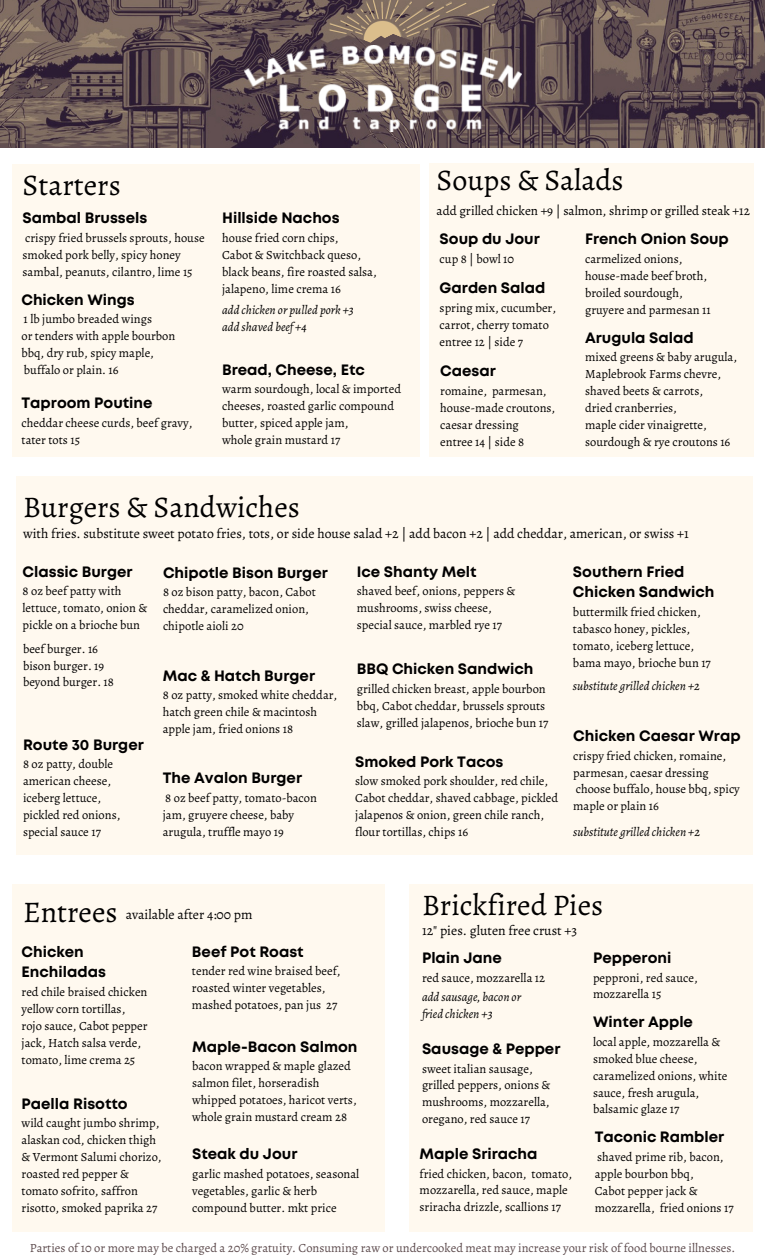
<style>
.page{position:relative;width:765px;height:1260px;background:#fff}
.page>*{position:absolute;margin:0;border:0;box-sizing:border-box;transform-origin:0 0}
.t1{font:30px "Alegreya";color:#000}
.t2{font:700 15px/20.6px "Mont";color:#000}
.t3{font:13.75px "Alegreya";color:#000}
.t4{font:13.12px "Alegreya";color:#000}
.t5{font:12.5px/16.9px "Alegreya";color:#000}
.t6{font:italic 12.5px "Alegreya";color:#000}
.t7{font:12.5px "Alegreya";color:#5e4c4e}
</style>
<div class="page">
<img style="left:0;top:0;width:765px;height:147px">
<svg style="left:329px;top:0;width:167px;height:45px;background:#7d695e"></svg>
<img style="left:244px;top:45px;width:278px;height:86px">
<div style="left:410px;top:884px;width:343px;height:348px;background:#fff9ef"></div>
<div style="left:12px;top:884px;width:373px;height:348px;background:#fff9ef"></div>
<div style="left:12px;top:164px;width:408px;height:293px;background:#fff9ef"></div>
<div style="left:429px;top:163px;width:324px;height:294px;background:#fff9ef"></div>
<div style="left:17px;top:476px;width:736px;height:379px;background:#fff9ef"></div>
<p class="t1" style="left:23px;top:164px;width:100px">Starters</p>
<p class="t1" style="left:437px;top:160px;width:189px">Soups &amp; Salads</p>
<p class="t2" style="left:23px;top:209px;width:126px">Sambal Brussels</p>
<p class="t5" style="left:23px;top:229px;width:184px">crispy fried brussels sprouts, house smoked pork belly, spicy honey sambal, peanuts, cilantro, lime 15</p>
<p class="t2" style="left:21px;top:290px;width:115px">Chicken Wings</p>
<p class="t5" style="left:24px;top:311px;width:130px">1 lb jumbo breaded wings</p>
<p class="t5" style="left:21px;top:328px;width:155px">or tenders with apple bourbon bbq, dry rub, spicy maple,</p>
<p class="t5" style="left:24px;top:361px;width:96px">buffalo or plain. 16</p>
<p class="t2" style="left:22px;top:394px;width:133px">Taproom Poutine</p>
<p class="t5" style="left:22px;top:414px;width:172px">cheddar cheese curds, beef gravy, tater tots 15</p>
<p class="t2" style="left:222px;top:209px;width:119px">Hillside Nachos</p>
<p class="t5" style="left:222px;top:229px;width:118px">house fried corn chips,</p>
<p class="t5" style="left:222px;top:246px;width:140px">Cabot &amp; Switchback queso,</p>
<p class="t5" style="left:222px;top:263px;width:156px">black beans, fire roasted salsa, jalapeno, lime crema 16</p>
<p class="t6" style="left:222px;top:302px;width:133px">add chicken or pulled pork +3</p>
<p class="t6" style="left:222px;top:319px;width:86px">add shaved beef +4</p>
<p class="t2" style="left:222px;top:360px;width:144px">Bread, Cheese, Etc</p>
<p class="t5" style="left:222px;top:381px;width:180px">warm sourdough, local &amp; imported cheeses, roasted garlic compound butter, spiced apple jam,</p>
<p class="t5" style="left:222px;top:431px;width:120px">whole grain mustard 17</p>
<p class="t1" style="left:23px;top:486px;width:278px">Burgers &amp; Sandwiches</p>
<p class="t4" style="left:437px;top:202px;width:315px">add grilled chicken +9 | salmon, shrimp or grilled steak +12</p>
<p class="t2" style="left:440px;top:230px;width:102px">Soup du Jour</p>
<p class="t5" style="left:440px;top:250px;width:76px">cup 8 | bowl 10</p>
<p class="t2" style="left:440px;top:279px;width:107px">Garden Salad</p>
<p class="t5" style="left:440px;top:300px;width:118px">spring mix, cucumber, carrot, cherry tomato</p>
<p class="t5" style="left:440px;top:333px;width:85px">entree 12 | side 7</p>
<p class="t2" style="left:440px;top:362px;width:57px">Caesar</p>
<p class="t5" style="left:440px;top:383px;width:108px">romaine, parmesan,</p>
<p class="t5" style="left:440px;top:399px;width:116px">house-made croutons, caesar dressing</p>
<p class="t5" style="left:440px;top:433px;width:85px">entree 14 | side 8</p>
<p class="t2" style="left:585px;top:230px;width:145px">French Onion Soup</p>
<p class="t5" style="left:585px;top:250px;width:99px">carmelized onions,</p>
<p class="t5" style="left:585px;top:267px;width:123px">house-made beef broth, broiled sourdough,</p>
<p class="t5" style="left:585px;top:301px;width:127px">gruyere and parmesan 11</p>
<p class="t2" style="left:585px;top:328px;width:110px">Arugula Salad</p>
<p class="t5" style="left:585px;top:349px;width:153px">mixed greens &amp; baby arugula,<br>Maplebrook Farms chevre, shaved beets &amp; carrots,</p>
<p class="t5" style="left:585px;top:399px;width:93px">dried cranberries,</p>
<p class="t5" style="left:585px;top:416px;width:123px">maple cider vinaigrette,</p>
<p class="t5" style="left:585px;top:433px;width:147px">sourdough &amp; rye croutons 16</p>
<p class="t3" style="left:23px;top:524px;width:667px">with fries. substitute sweet potato fries, tots, or side house salad +2 | add bacon +2 | add cheddar, american, or swiss +1</p>
<p class="t2" style="left:23px;top:562px;width:112px">Classic Burger</p>
<p class="t5" style="left:23px;top:583px;width:126px">8 oz beef patty with lettuce, tomato, onion &amp; pickle on a brioche bun</p>
<p class="t5" style="left:23px;top:640px;width:77px">beef burger. 16</p>
<p class="t5" style="left:23px;top:657px;width:83px">bison burger. 19</p>
<p class="t5" style="left:23px;top:674px;width:92px">beyond burger. 18</p>
<p class="t2" style="left:23px;top:735px;width:122px">Route 30 Burger</p>
<p class="t5" style="left:23px;top:756px;width:92px">8 oz patty, double american cheese, iceberg lettuce,</p>
<p class="t5" style="left:23px;top:806px;width:99px">pickled red onions,</p>
<p class="t5" style="left:23px;top:823px;width:79px">special sauce 17</p>
<p class="t2" style="left:163px;top:563px;width:166px">Chipotle Bison Burger</p>
<p class="t5" style="left:163px;top:584px;width:154px">8 oz bison patty, bacon, Cabot cheddar, caramelized onion,</p>
<p class="t5" style="left:163px;top:618px;width:82px">chipotle aioli 20</p>
<p class="t2" style="left:163px;top:666px;width:154px">Mac &amp; Hatch Burger</p>
<p class="t5" style="left:163px;top:687px;width:176px">8 oz patty, smoked white cheddar, hatch green chile &amp; macintosh apple jam, fried onions 18</p>
<p class="t2" style="left:163px;top:769px;width:141px">The Avalon Burger</p>
<p class="t5" style="left:163px;top:790px;width:156px">8 oz beef patty, tomato-bacon jam, gruyere cheese, baby arugula, truffle mayo 19</p>
<p class="t2" style="left:357px;top:562px;width:121px">Ice Shanty Melt</p>
<p class="t5" style="left:357px;top:583px;width:160px">shaved beef, onions, peppers &amp; mushrooms, swiss cheese,</p>
<p class="t5" style="left:357px;top:617px;width:147px">special sauce, marbled rye 17</p>
<p class="t2" style="left:357px;top:660px;width:178px">BBQ Chicken Sandwich</p>
<p class="t5" style="left:357px;top:680px;width:193px">grilled chicken breast, apple bourbon bbq, Cabot cheddar, brussels sprouts slaw, grilled jalapenos, brioche bun 17</p>
<p class="t2" style="left:355px;top:752px;width:150px">Smoked Pork Tacos</p>
<p class="t5" style="left:355px;top:773px;width:205px">slow smoked pork shoulder, red chile,<br>Cabot cheddar, shaved cabbage, pickled jalapenos &amp; onion, green chile ranch,</p>
<p class="t5" style="left:355px;top:823px;width:114px">flour tortillas, chips 16</p>
<p class="t2" style="left:573px;top:562px;width:143px">Southern Fried<br>Chicken Sandwich</p>
<p class="t5" style="left:573px;top:603px;width:139px">buttermilk fried chicken, tabasco honey, pickles, tomato, iceberg lettuce, bama mayo, brioche bun 17</p>
<p class="t6" style="left:573px;top:678px;width:128px">substitute grilled chicken +2</p>
<p class="t2" style="left:573px;top:726px;width:169px">Chicken Caesar Wrap</p>
<p class="t5" style="left:573px;top:747px;width:154px">crispy fried chicken, romaine, parmesan, caesar dressing</p>
<p class="t5" style="left:573px;top:781px;width:168px">choose buffalo, house bbq, spicy maple or plain 16</p>
<p class="t6" style="left:573px;top:823px;width:128px">substitute grilled chicken +2</p>
<p class="t1" style="left:23px;top:891px;width:96px">Entrees</p>
<p class="t1" style="left:422px;top:884px;width:183px">Brickfired Pies</p>
<p class="t2" style="left:422px;top:948px;width:81px">Plain Jane</p>
<p class="t5" style="left:422px;top:969px;width:125px">red sauce, mozzarella 12</p>
<p class="t3" style="left:126px;top:905px;width:128px">available after 4:00 pm</p>
<p class="t3" style="left:422px;top:921px;width:157px">12" pies. gluten free crust +3</p>
<p class="t2" style="left:192px;top:942px;width:113px">Beef Pot Roast</p>
<p class="t5" style="left:192px;top:963px;width:150px">tender red wine braised beef, roasted winter vegetables, mashed potatoes, pan jus 27</p>
<p class="t2" style="left:22px;top:942px;width:86px">Chicken<br>Enchiladas</p>
<p class="t5" style="left:22px;top:983px;width:127px">red chile braised chicken yellow corn tortillas,</p>
<p class="t5" style="left:22px;top:1017px;width:128px">rojo sauce, Cabot pepper jack, Hatch salsa verde, tomato, lime crema 25</p>
<p class="t2" style="left:593px;top:948px;width:80px">Pepperoni</p>
<p class="t5" style="left:593px;top:969px;width:106px">pepproni, red sauce, mozzarella 15</p>
<p class="t6" style="left:422px;top:988px;width:101px">add sausage, bacon or</p>
<p class="t6" style="left:422px;top:1005px;width:72px">fried chicken +3</p>
<p class="t2" style="left:593px;top:1013px;width:102px">Winter Apple</p>
<p class="t5" style="left:593px;top:1033px;width:129px">local apple, mozzarella &amp; smoked blue cheese,</p>
<p class="t5" style="left:593px;top:1067px;width:136px">caramelized onions, white sauce, fresh arugula,</p>
<p class="t5" style="left:593px;top:1101px;width:88px">balsamic glaze 17</p>
<p class="t2" style="left:192px;top:1037px;width:167px">Maple-Bacon Salmon</p>
<p class="t5" style="left:192px;top:1058px;width:166px">bacon wrapped &amp; maple glazed salmon filet, horseradish whipped potatoes, haricot verts, whole grain mustard cream 28</p>
<p class="t2" style="left:422px;top:1039px;width:140px">Sausage &amp; Pepper</p>
<p class="t5" style="left:422px;top:1060px;width:112px">sweet italian sausage,</p>
<p class="t5" style="left:422px;top:1077px;width:130px;text-align:justify">grilled peppers, onions &amp; mushrooms, mozzarella, oregano, red sauce 17</p>
<p class="t2" style="left:22px;top:1094px;width:108px">Paella Risotto</p>
<p class="t5" style="left:22px;top:1115px;width:142px">wild caught jumbo shrimp, alaskan cod, chicken thigh &amp; Vermont Salumi chorizo, roasted red pepper &amp; tomato sofrito, saffron risotto, smoked paprika 27</p>
<p class="t2" style="left:595px;top:1128px;width:131px">Taconic Rambler</p>
<p class="t5" style="left:595px;top:1148px;width:130px">shaved prime rib, bacon, apple bourbon bbq,</p>
<p class="t5" style="left:595px;top:1182px;width:140px">Cabot pepper jack &amp; mozzarella, fried onions 17</p>
<p class="t2" style="left:420px;top:1144px;width:119px">Maple Sriracha</p>
<p class="t5" style="left:420px;top:1165px;width:154px">fried chicken, bacon, tomato, mozzarella, red sauce, maple sriracha drizzle, scallions 17</p>
<p class="t2" style="left:192px;top:1145px;width:107px">Steak du Jour</p>
<p class="t5" style="left:192px;top:1165px;width:169px">garlic mashed potatoes, seasonal vegetables, garlic &amp; herb compound butter. mkt price</p>
<p class="t7" style="left:30px;top:1239px;width:707px">Parties of 10 or more may be charged a 20% gratuity. Consuming raw or undercooked meat may increase your risk of food bourne illnesses.</p>
</div>
